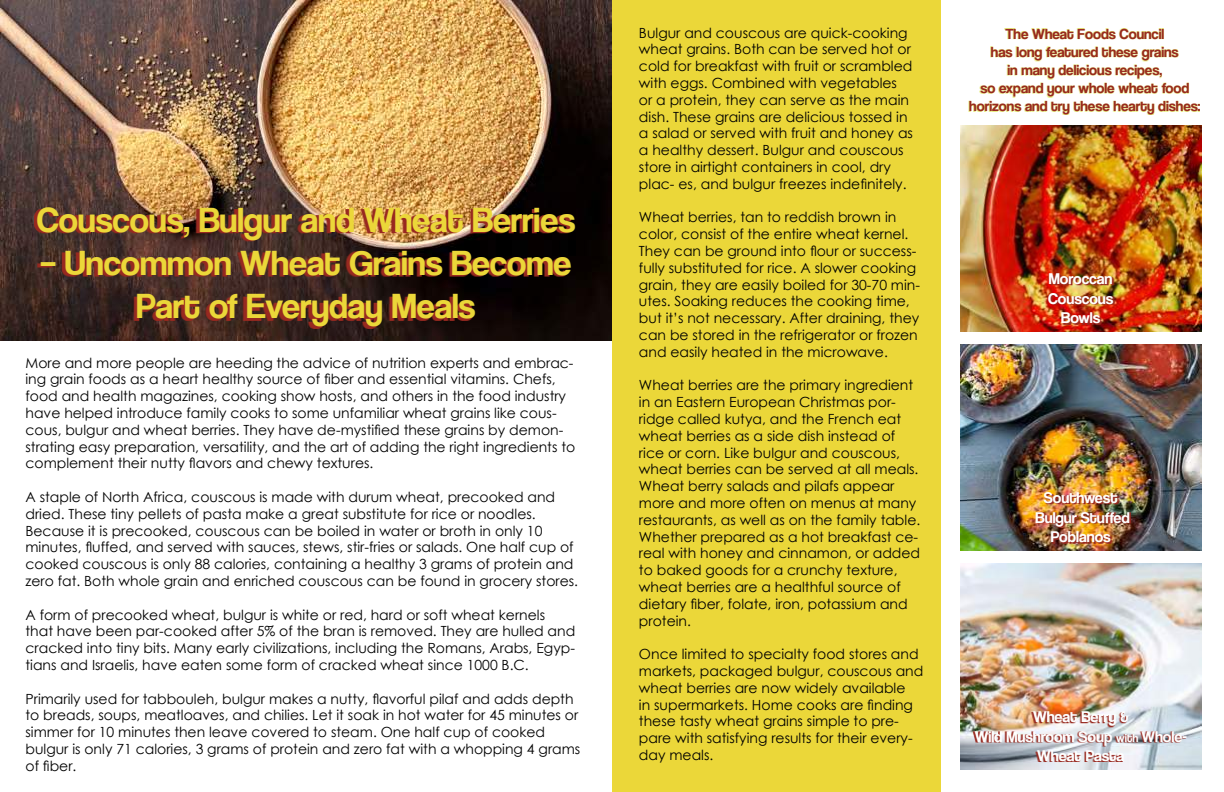
<style>
.page{position:relative;width:1224px;height:792px;background:#fff}
.page>*{position:absolute;margin:0;border:0;box-sizing:border-box;transform-origin:0 0}
.t1{font:36px/43.2px "Coolvetica Rg";color:#ebd739;text-align:center}
.t2{font:16px/19.2px "Coolvetica Rg";color:#fff;text-align:center}
.t3{font:15px/18px "Coolvetica Rg";color:#982920;text-align:center}
.t4{font:14px/16.8px "Century Gothic";color:#000}
.s1{font-size:12px}
</style>
<div class="page">
<div style="left:612px;top:0;width:329px;height:792px;background:#ebd739"></div>
<img style="left:0;top:0;width:612px;height:340px">
<svg style="left:34px;top:209px;width:538px;height:120px"></svg>
<img style="left:960px;top:125px;width:242px;height:207px">
<img style="left:960px;top:344px;width:242px;height:207px">
<img style="left:960px;top:563px;width:242px;height:207px">
<img style="left:1049px;top:275px;width:66px;height:50px">
<img style="left:1037px;top:494px;width:94px;height:50px">
<img style="left:972px;top:712px;width:213px;height:50px">
<svg style="left:968px;top:28px;width:232px;height:87px"></svg>
<h1 class="t1" style="left:37px;top:198px;width:540px">Couscous, Bulgur and Wheat Berries</h1>
<h1 class="t1" style="left:40px;top:241px;width:532px">– Uncommon Wheat Grains Become<br>Part of Everyday Meals</h1>
<p class="t4" style="left:26px;top:354px;width:551px">More and more people are heeding the advice of nutrition experts and embrac&shy;ing grain foods as a heart healthy source of fiber and essential vitamins. Chefs, food and health magazines, cooking show hosts, and others in the food industry have helped introduce family cooks to some unfamiliar wheat grains like cous&shy;cous, bulgur and wheat berries. They have de-mystified these grains by demon&shy;strating easy preparation, versatility, and the art of adding the right ingredients to complement their nutty flavors and chewy textures.</p>
<p class="t4" style="left:26px;top:488px;width:554px">A staple of North Africa, couscous is made with durum wheat, precooked and dried. These tiny pellets of pasta make a great substitute for rice or noodles.<br>Because it is precooked, couscous can be boiled in water or broth in only 10 minutes, fluffed, and served with sauces, stews, stir-fries or salads. One half cup of cooked couscous is only 88 calories, containing a healthy 3 grams of protein and zero fat. Both whole grain and enriched couscous can be found in grocery stores.</p>
<p class="t4" style="left:26px;top:606px;width:551px">A form of precooked wheat, bulgur is white or red, hard or soft wheat kernels that have been par-cooked after 5% of the bran is removed. They are hulled and cracked into tiny bits. Many early civilizations, including the Romans, Arabs, Egyp&shy;tians and Israelis, have eaten some form of cracked wheat since 1000 B.C.</p>
<p class="t4" style="left:26px;top:690px;width:556px">Primarily used for tabbouleh, bulgur makes a nutty, flavorful pilaf and adds depth to breads, soups, meatloaves, and chilies. Let it soak in hot water for 45 minutes or simmer for 10 minutes then leave covered to steam. One half cup of cooked bulgur is only 71 calories, 3 grams of protein and zero fat with a whopping 4 grams of fiber.</p>
<p class="t4" style="left:639px;top:24px;width:276px">Bulgur and couscous are quick-cooking wheat grains. Both can be served hot or cold for breakfast with fruit or scrambled with eggs. Combined with vegetables or a protein, they can serve as the main dish. These grains are delicious tossed in a salad or served with fruit and honey as a healthy dessert. Bulgur and couscous store in airtight containers in cool, dry plac- es, and bulgur freezes indefinitely.</p>
<p class="t4" style="left:639px;top:209px;width:283px">Wheat berries, tan to reddish brown in color, consist of the entire wheat kernel.<br>They can be ground into flour or success&shy;fully substituted for rice. A slower cooking grain, they are easily boiled for 30-70 min&shy;utes. Soaking reduces the cooking time, but it’s not necessary. After draining, they can be stored in the refrigerator or frozen and easily heated in the microwave.</p>
<p class="t4" style="left:639px;top:377px;width:283px">Wheat berries are the primary ingredient in an Eastern European Christmas por&shy;ridge called kutya, and the French eat wheat berries as a side dish instead of rice or corn. Like bulgur and couscous, wheat berries can be served at all meals.<br>Wheat berry salads and pilafs appear more and more often on menus at many restaurants, as well as on the family table.<br>Whether prepared as a hot breakfast ce&shy;real with honey and cinnamon, or added to baked goods for a crunchy texture, wheat berries are a healthful source of dietary fiber, folate, iron, potassium and protein.</p>
<p class="t4" style="left:639px;top:645px;width:286px">Once limited to specialty food stores and markets, packaged bulgur, couscous and wheat berries are now widely available<br>in supermarkets. Home cooks are finding these tasty wheat grains simple to pre&shy;pare with satisfying results for their every&shy;day meals.</p>
<p class="t3" style="left:969px;top:24px;width:233px">The Wheat Foods Council<br>has long featured these grains<br>in many delicious recipes,<br>so expand your whole wheat food horizons and try these hearty dishes:</p>
<p class="t2" style="left:1048px;top:269px;width:67px">Moroccan<br>Couscous<br>Bowls</p>
<p class="t2" style="left:1036px;top:488px;width:96px">Southwest<br>Bulgur Stuffed<br>Poblanos</p>
<p class="t2" style="left:975px;top:707px;width:214px">Wheat Berry &amp;<br>Wild Mushroom Soup <span class="s1">with</span> Whole-<br>Wheat Pasta</p>
</div>
